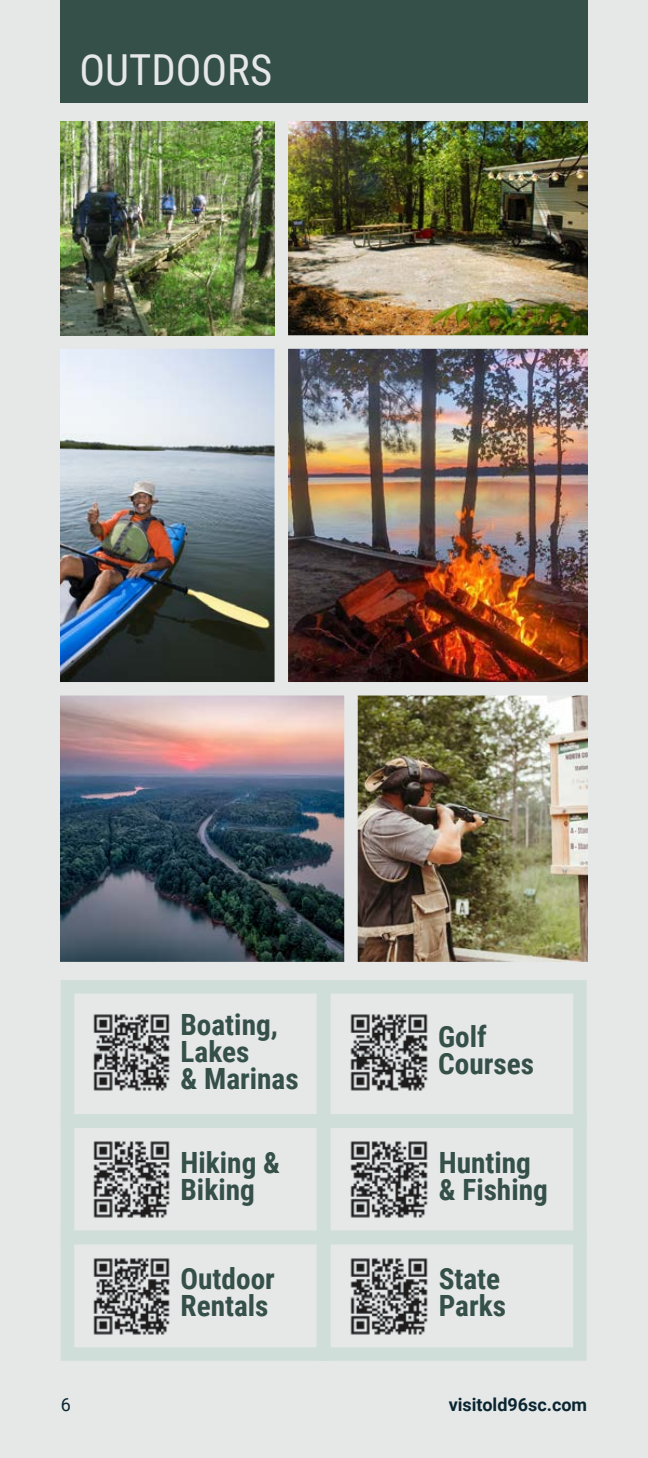
<style>
.page{position:relative;width:648px;height:1458px;background:#e5e8e7}
.page>*{position:absolute;margin:0;border:0;box-sizing:border-box;transform-origin:0 0}
.t1{font:42.75px "Roboto Condensed";color:#e5e8e7}
.t2{font:700 29.25px/27px "Roboto Condensed";color:#354f49}
.t3{font:700 18px "Roboto";color:#0a2531}
.t4{font:18px "Roboto";color:#0a2531}
</style>
<div class="page">
<div style="left:61px;top:0;width:527px;height:103px;background:#354f49"></div>
<img style="left:288px;top:122px;width:299px;height:213px">
<img style="left:61px;top:696px;width:283px;height:266px">
<img style="left:61px;top:349px;width:214px;height:333px">
<img style="left:358px;top:696px;width:229px;height:266px">
<img style="left:288px;top:349px;width:299px;height:333px">
<img style="left:61px;top:122px;width:214px;height:213px">
<img style="left:93px;top:1258px;width:77px;height:77px">
<img style="left:93px;top:1141px;width:77px;height:77px">
<img style="left:93px;top:1014px;width:77px;height:77px">
<img style="left:350px;top:1014px;width:78px;height:77px">
<img style="left:350px;top:1258px;width:78px;height:77px">
<img style="left:350px;top:1141px;width:78px;height:77px">
<div style="left:61px;top:1231px;width:269px;height:130px;border:14px solid #d0ded9"></div>
<div style="left:61px;top:1114px;width:269px;height:130px;border:14px solid #d0ded9"></div>
<div style="left:61px;top:980px;width:269px;height:148px;border:14px solid #d0ded9"></div>
<div style="left:317px;top:980px;width:270px;height:148px;border:14px solid #d0ded9"></div>
<div style="left:317px;top:1231px;width:270px;height:130px;border:14px solid #d0ded9"></div>
<div style="left:317px;top:1114px;width:270px;height:130px;border:14px solid #d0ded9"></div>
<p class="t1" style="left:80px;top:40px;width:194px">OUTDOORS</p>
<p class="t2" style="left:181px;top:1010px;width:99px">Boating,<br>Lakes</p>
<p class="t2" style="left:181px;top:1064px;width:120px">&amp; Marinas</p>
<p class="t2" style="left:181px;top:1148px;width:101px">Hiking &amp;<br>Biking</p>
<p class="t2" style="left:181px;top:1264px;width:96px">Outdoor<br>Rentals</p>
<p class="t2" style="left:438px;top:1022px;width:97px">Golf<br>Courses</p>
<p class="t2" style="left:439px;top:1148px;width:111px">Hunting &amp; Fishing</p>
<p class="t2" style="left:439px;top:1264px;width:69px">State<br>Parks</p>
<p class="t4" style="left:61px;top:1392px;width:12px">6</p>
<p class="t3" style="left:449px;top:1392px;width:140px">visitold96sc.com</p>
</div>
